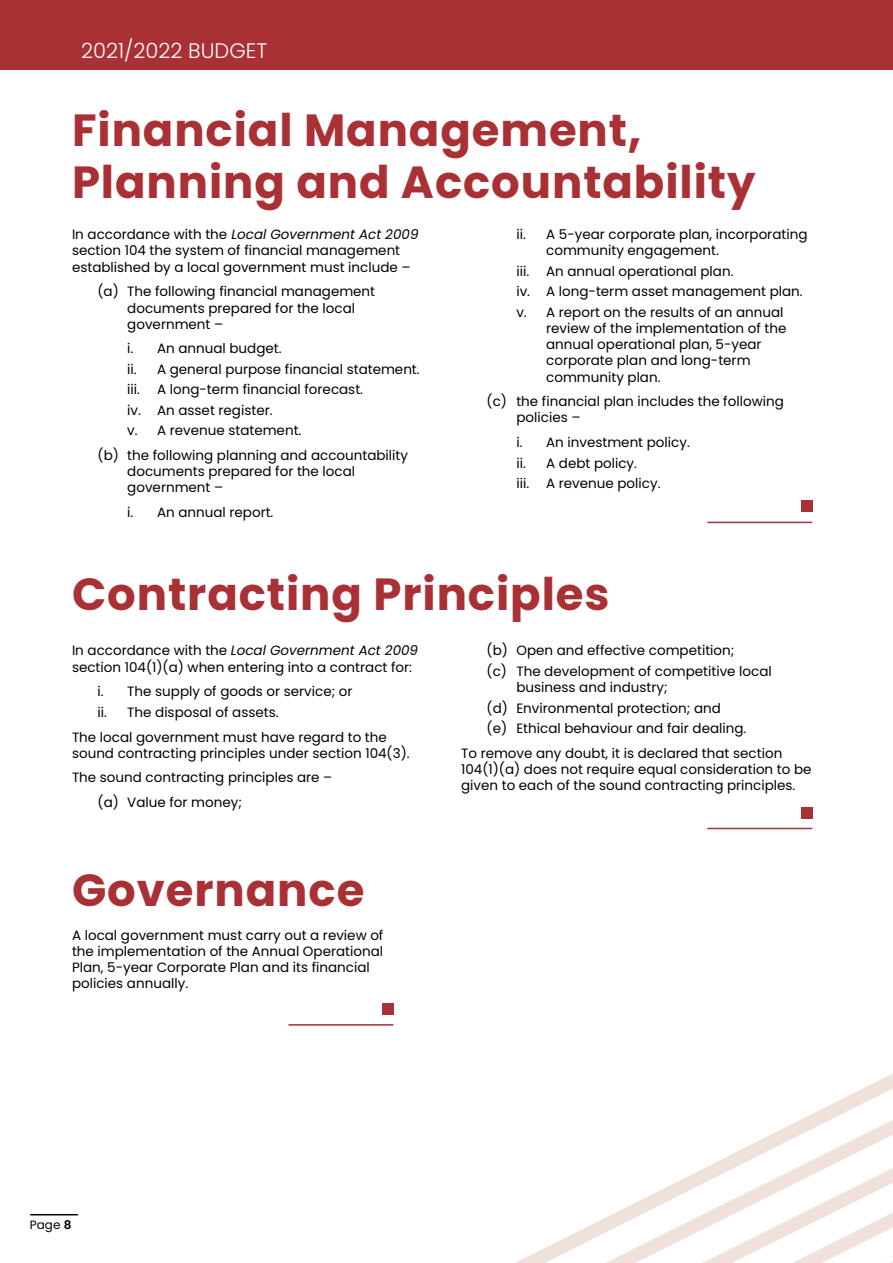
<style>
.page{position:relative;width:893px;height:1263px;background:#fff}
.page>*{position:absolute;margin:0;border:0;box-sizing:border-box;transform-origin:0 0}
.t1{font:700 45px/52.5px "Poppins";letter-spacing:.02em;color:#a93034}
.t2{font:300 21px "Poppins";color:#fff}
.t3{font:13.5px/16.2px "Poppins";color:#000}
.t4{font:12px "Poppins";color:#000}
.s1{font-style:italic}
.s2{font-weight:600}
</style>
<div class="page">
<div style="left:0;top:0;width:893px;height:69px;background:#a93034"></div>
<hr style="left:31px;top:1214px;width:46px;height:1px;background:#000">
<hr style="left:707px;top:522px;width:105px;height:1px;background:#a93034">
<div style="left:801px;top:501px;width:11px;height:11px;background:#a93034"></div>
<hr style="left:707px;top:828px;width:105px;height:1px;background:#a93034">
<div style="left:801px;top:807px;width:11px;height:11px;background:#a93034"></div>
<svg style="left:515px;top:1073px;width:378px;height:190px"></svg>
<hr style="left:288px;top:1024px;width:105px;height:2px;background:#a93034">
<div style="left:382px;top:1003px;width:11px;height:11px;background:#a93034"></div>
<h2 class="t2" style="left:81px;top:39px;width:188px">2021/2022 BUDGET</h2>
<h1 class="t1" style="left:72px;top:104px;width:685px">Financial Management,<br>Planning and Accountability</h1>
<p class="t3" style="left:72px;top:226px;width:348px">In accordance with the <span class="s1">Local Government Act 2009 </span>section 104 the system of financial management established by a local government must include –</p>
<p class="t3" style="left:127px;top:284px;width:249px;text-indent:-30px">(a) The following financial management documents prepared for the local government –</p>
<p class="t3" style="left:127px;top:339px;width:294px;line-height:20.4px">i. An annual budget.<br>ii. A general purpose financial statement. iii.</p>
<p class="t3" style="left:127px;top:379px;width:237px;line-height:20.4px;text-indent:30px">A long-term financial forecast. iv. An asset register.<br>v. A revenue statement.</p>
<p class="t3" style="left:127px;top:447px;width:282px;text-indent:-30px">(b) the following planning and accountability documents prepared for the local government –</p>
<p class="t3" style="left:127px;top:504px;width:148px">i. An annual report.</p>
<p class="t3" style="left:546px;top:226px;width:263px;text-indent:-30px">ii. A 5-year corporate plan, incorporating community engagement.</p>
<p class="t3" style="left:516px;top:263px;width:14px">iii.</p>
<p class="t3" style="left:516px;top:261px;width:288px;line-height:20.4px;text-indent:30px">An annual operational plan.<br>iv. A long-term asset management plan. v. A report on the results of an annual</p>
<p class="t3" style="left:546px;top:320px;width:242px">review of the implementation of the annual operational plan, 5-year corporate plan and long-term community plan.</p>
<p class="t3" style="left:516px;top:393px;width:269px;text-indent:-30px">(c) the financial plan includes the following policies –</p>
<p class="t3" style="left:516px;top:432px;width:175px;line-height:20.4px">i. An investment policy. ii. A debt policy.<br>iii.</p>
<p class="t3" style="left:546px;top:475px;width:116px">A revenue policy.</p>
<h1 class="t1" style="left:72px;top:568px;width:539px">Contracting Principles</h1>
<p class="t3" style="left:72px;top:643px;width:348px">In accordance with the <span class="s1">Local Government Act 2009 </span>section 104(1)(a) when entering into a contract for:</p>
<p class="t3" style="left:98px;top:681px;width:257px;line-height:20.4px">i. The supply of goods or service; or ii. The disposal of assets.</p>
<p class="t3" style="left:72px;top:729px;width:339px">The local government must have regard to the sound contracting principles under section 104(3).</p>
<p class="t3" style="left:98px;top:765px;width:236px;line-height:24.8px;text-indent:-26px">The sound contracting principles are – (a) Value for money;</p>
<h1 class="t1" style="left:72px;top:864px;width:294px">Governance</h1>
<p class="t3" style="left:72px;top:927px;width:313px">A local government must carry out a review of the implementation of the Annual Operational Plan, 5-year Corporate Plan and its financial policies annually.</p>
<p class="t3" style="left:487px;top:641px;width:287px;line-height:20.4px">(b) Open and effective competition;<br>(c) The development of competitive local</p>
<p class="t3" style="left:487px;top:677px;width:261px;line-height:20.4px;text-indent:30px">business and industry;<br>(d) Environmental protection; and<br>(e) Ethical behaviour and fair dealing.</p>
<p class="t3" style="left:461px;top:745px;width:352px">To remove any doubt, it is declared that section<br>104(1)(a) does not require equal consideration to be given to each of the sound contracting principles.</p>
<p class="t4" style="left:30px;top:1217px;width:43px">Page <span class="s2">8</span></p>
</div>
